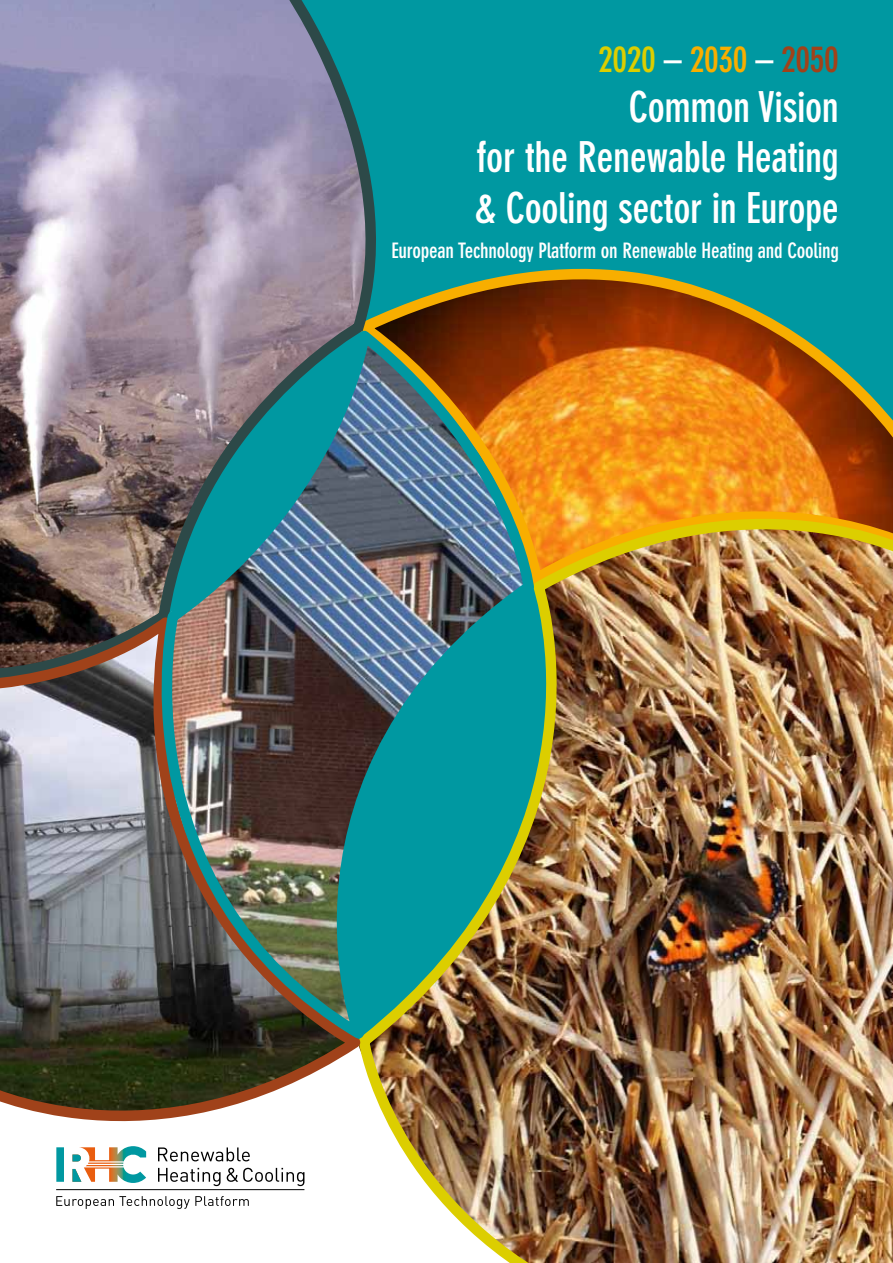
<style>
.page{position:relative;width:893px;height:1263px;background:#fff}
.page>*{position:absolute;margin:0;border:0;box-sizing:border-box;transform-origin:0 0}
.t1{font:700 condensed 42px/50.4px "DIN Neuzeit Grotesk Std";letter-spacing:-.01em;color:#fff;text-align:justify}
.t2{font:700 condensed 36px "DIN Neuzeit Grotesk Std";letter-spacing:-.01em;color:#dcce00}
.t3{font:700 condensed 21px "DIN Neuzeit Grotesk Std";letter-spacing:-.01em;color:#fff}
.s1{color:#fff}
.s2{color:#f8ae00}
.s3{color:#a0421a}
</style>
<div class="page">
<div style="left:278px;top:0;width:615px;height:456px;background:#0098a1"></div>
<svg style="left:56px;top:1196px;width:193px;height:13px"></svg>
<svg style="left:158px;top:1175px;width:63px;height:11px"></svg>
<svg style="left:227px;top:1175px;width:77px;height:11px"></svg>
<hr style="left:56px;top:1189px;width:248px;height:1px;background:#000">
<svg style="left:56px;top:1175px;width:90px;height:8px"></svg>
<svg style="left:410px;top:268px;width:483px;height:200px"></svg>
<img style="left:366px;top:468px;width:527px;height:795px">
<svg style="left:0;top:0;width:410px;height:623px;background:#9091a4"></svg>
<svg style="left:0;top:623px;width:366px;height:552px"></svg>
<img style="left:115px;top:321px;width:424px;height:731px">
<p class="t2" style="left:598px;top:38px;width:242px">2020 <span class="s1">–</span> <span class="s2">2030</span> <span class="s1">–</span> <span class="s3">2050</span></p>
<p class="t1" style="left:475px;top:82px;width:366px;text-indent:154px">Common Vision for the Renewable Heating &amp; Cooling sector in Europe</p>
<p class="t3" style="left:391px;top:239px;width:449px">European Technology Platform on Renewable Heating and Cooling</p>
</div>
